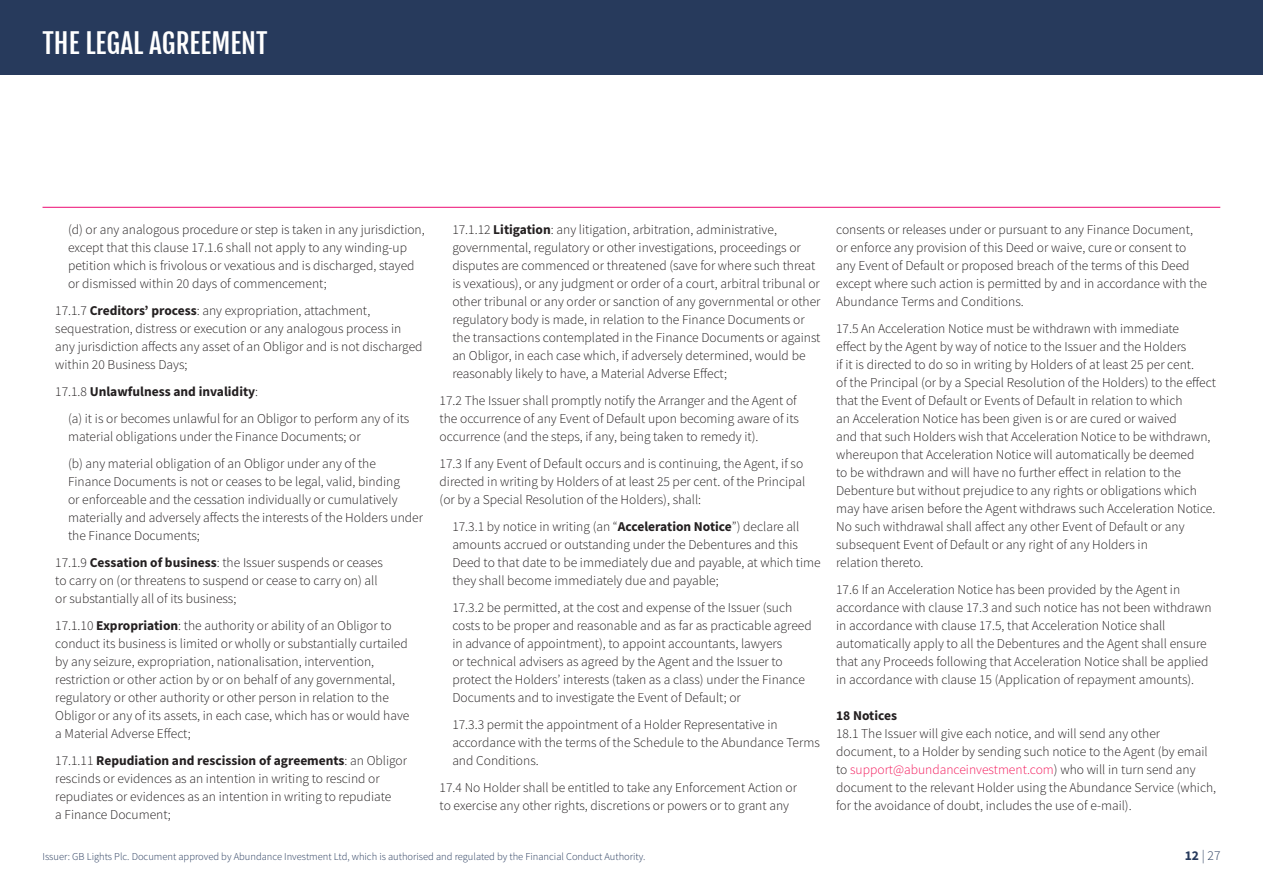
<style>
.page{position:relative;width:1263px;height:893px;background:#fff}
.page>*{position:absolute;margin:0;border:0;box-sizing:border-box;transform-origin:0 0}
.t1{font:27px "Fjalla One";color:#fff}
.t2{font:300 13.5px/18px "Source Sans Pro";color:#231f20}
.t3{font:700 13.5px "Source Sans Pro";color:#231f20}
.t4{font:300 13.5px "Source Sans Pro";color:#273a5c}
.t5{font:300 10.5px "Source Sans Pro";color:#273a5c}
.s1{font-weight:700}
.s2{font-weight:300}
.s3{color:#f31a5c}
</style>
<div class="page">
<div style="left:0;top:0;width:1263px;height:74px;background:#273a5c"></div>
<hr style="left:43px;top:207px;width:1177px;height:1px;background:#ed0972">
<h1 class="t1" style="left:43px;top:27px;width:227px">THE LEGAL AGREEMENT</h1>
<p class="t2" style="left:68px;top:221px;width:358px">(d) or any analogous procedure or step is taken in any jurisdiction, except that this clause 17.1.6 shall not apply to any winding-up petition which is frivolous or vexatious and is discharged, stayed or dismissed within 20 days of commencement;</p>
<p class="t2" style="left:55px;top:302px;width:369px">17.1.7 <span class="s1">Creditors’ process</span>: any expropriation, attachment, sequestration, distress or execution or any analogous process in any jurisdiction affects any asset of an Obligor and is not discharged within 20 Business Days;</p>
<p class="t3" style="left:55px;top:382px;width:204px"><span class="s2">17.1.8</span> Unlawfulness and invalidity<span class="s2">:</span></p>
<p class="t2" style="left:68px;top:410px;width:343px">(a) it is or becomes unlawful for an Obligor to perform any of its material obligations under the Finance Documents; or</p>
<p class="t2" style="left:68px;top:455px;width:356px">(b) any material obligation of an Obligor under any of the<br>Finance Documents is not or ceases to be legal, valid, binding<br>or enforceable and the cessation individually or cumulatively materially and adversely affects the interests of the Holders under the Finance Documents;</p>
<p class="t2" style="left:55px;top:554px;width:329px">17.1.9 <span class="s1">Cessation of business</span>: the Issuer suspends or ceases</p>
<p class="t2" style="left:55px;top:572px;width:324px">to carry on (or threatens to suspend or cease to carry on) all</p>
<p class="t2" style="left:55px;top:590px;width:183px">or substantially all of its business;</p>
<p class="t2" style="left:55px;top:617px;width:354px">17.1.10 <span class="s1">Expropriation</span>: the authority or ability of an Obligor to conduct its business is limited or wholly or substantially curtailed</p>
<p class="t2" style="left:55px;top:653px;width:341px">by any seizure, expropriation, nationalisation, intervention, restriction or other action by or on behalf of any governmental,</p>
<p class="t2" style="left:55px;top:689px;width:356px">regulatory or other authority or other person in relation to the<br>Obligor or any of its assets, in each case, which has or would have</p>
<p class="t2" style="left:55px;top:725px;width:137px">a Material Adverse Effect;</p>
<p class="t2" style="left:55px;top:752px;width:353px">17.1.11 <span class="s1">Repudiation and rescission of agreements</span>: an Obligor rescinds or evidences as an intention in writing to rescind or repudiates or evidences as an intention in writing to repudiate</p>
<p class="t2" style="left:55px;top:806px;width:117px">a Finance Document;</p>
<p class="t2" style="left:452px;top:221px;width:370px">17.1.12 <span class="s1">Litigation</span>: any litigation, arbitration, administrative, governmental, regulatory or other investigations, proceedings or disputes are commenced or threatened (save for where such threat is vexatious), or any judgment or order of a court, arbitral tribunal or other tribunal or any order or sanction of any governmental or other regulatory body is made, in relation to the Finance Documents or the transactions contemplated in the Finance Documents or against an Obligor, in each case which, if adversely determined, would be reasonably likely to have, a Material Adverse Effect;</p>
<p class="t2" style="left:440px;top:392px;width:361px">17.2 The Issuer shall promptly notify the Arranger and the Agent of the occurrence of any Event of Default upon becoming aware of its occurrence (and the steps, if any, being taken to remedy it).</p>
<p class="t2" style="left:440px;top:455px;width:367px">17.3 If any Event of Default occurs and is continuing, the Agent, if so directed in writing by Holders of at least 25 per cent. of the Principal</p>
<p class="t2" style="left:440px;top:491px;width:263px">(or by a Special Resolution of the Holders), shall:</p>
<p class="t2" style="left:452px;top:518px;width:370px">17.3.1 by notice in writing (an “<span class="s1">Acceleration Notice</span>”) declare all amounts accrued or outstanding under the Debentures and this Deed to that date to be immediately due and payable, at which time they shall become immediately due and payable;</p>
<p class="t2" style="left:452px;top:599px;width:361px">17.3.2 be permitted, at the cost and expense of the Issuer (such costs to be proper and reasonable and as far as practicable agreed in advance of appointment), to appoint accountants, lawyers<br>or technical advisers as agreed by the Agent and the Issuer to protect the Holders’ interests (taken as a class) under the Finance Documents and to investigate the Event of Default; or</p>
<p class="t2" style="left:452px;top:716px;width:369px">17.3.3 permit the appointment of a Holder Representative in accordance with the terms of the Schedule to the Abundance Terms and Conditions.</p>
<p class="t2" style="left:440px;top:779px;width:359px">17.4 No Holder shall be entitled to take any Enforcement Action or to exercise any other rights, discretions or powers or to grant any</p>
<p class="t2" style="left:836px;top:221px;width:372px">consents or releases under or pursuant to any Finance Document, or enforce any provision of this Deed or waive, cure or consent to any Event of Default or proposed breach of the terms of this Deed except where such action is permitted by and in accordance with the Abundance Terms and Conditions.</p>
<p class="t2" style="left:836px;top:320px;width:344px">17.5 An Acceleration Notice must be withdrawn with immediate</p>
<p class="t2" style="left:836px;top:338px;width:352px">effect by the Agent by way of notice to the Issuer and the Holders</p>
<p class="t2" style="left:836px;top:356px;width:360px">if it is directed to do so in writing by Holders of at least 25 per cent.</p>
<p class="t2" style="left:836px;top:374px;width:381px">of the Principal (or by a Special Resolution of the Holders) to the effect that the Event of Default or Events of Default in relation to which</p>
<p class="t2" style="left:836px;top:410px;width:342px">an Acceleration Notice has been given is or are cured or waived</p>
<p class="t2" style="left:836px;top:428px;width:381px">and that such Holders wish that Acceleration Notice to be withdrawn, whereupon that Acceleration Notice will automatically be deemed<br>to be withdrawn and will have no further effect in relation to the Debenture but without prejudice to any rights or obligations which may have arisen before the Agent withdraws such Acceleration Notice.</p>
<p class="t2" style="left:836px;top:518px;width:350px">No such withdrawal shall affect any other Event of Default or any subsequent Event of Default or any right of any Holders in</p>
<p class="t2" style="left:836px;top:554px;width:89px">relation thereto.</p>
<p class="t2" style="left:836px;top:581px;width:377px">17.6 If an Acceleration Notice has been provided by the Agent in accordance with clause 17.3 and such notice has not been withdrawn in accordance with clause 17.5, that Acceleration Notice shall automatically apply to all the Debentures and the Agent shall ensure that any Proceeds following that Acceleration Notice shall be applied in accordance with clause 15 (Application of repayment amounts).</p>
<p class="t3" style="left:836px;top:706px;width:62px">18 Notices</p>
<p class="t2" style="left:836px;top:725px;width:382px">18.1 The Issuer will give each notice, and will send any other document, to a Holder by sending such notice to the Agent (by email to <span class="s3">support@abundanceinvestment.com</span>) who will in turn send any document to the relevant Holder using the Abundance Service (which, for the avoidance of doubt, includes the use of e-mail).</p>
<p class="t5" style="left:43px;top:850px;width:604px">Issuer: GB Lights Plc. Document approved by Abundance Investment Ltd, which is authorised and regulated by the Financial Conduct Authority.</p>
<p class="t4" style="left:1185px;top:847px;width:37px"><span class="s1">12</span> | 27</p>
</div>
